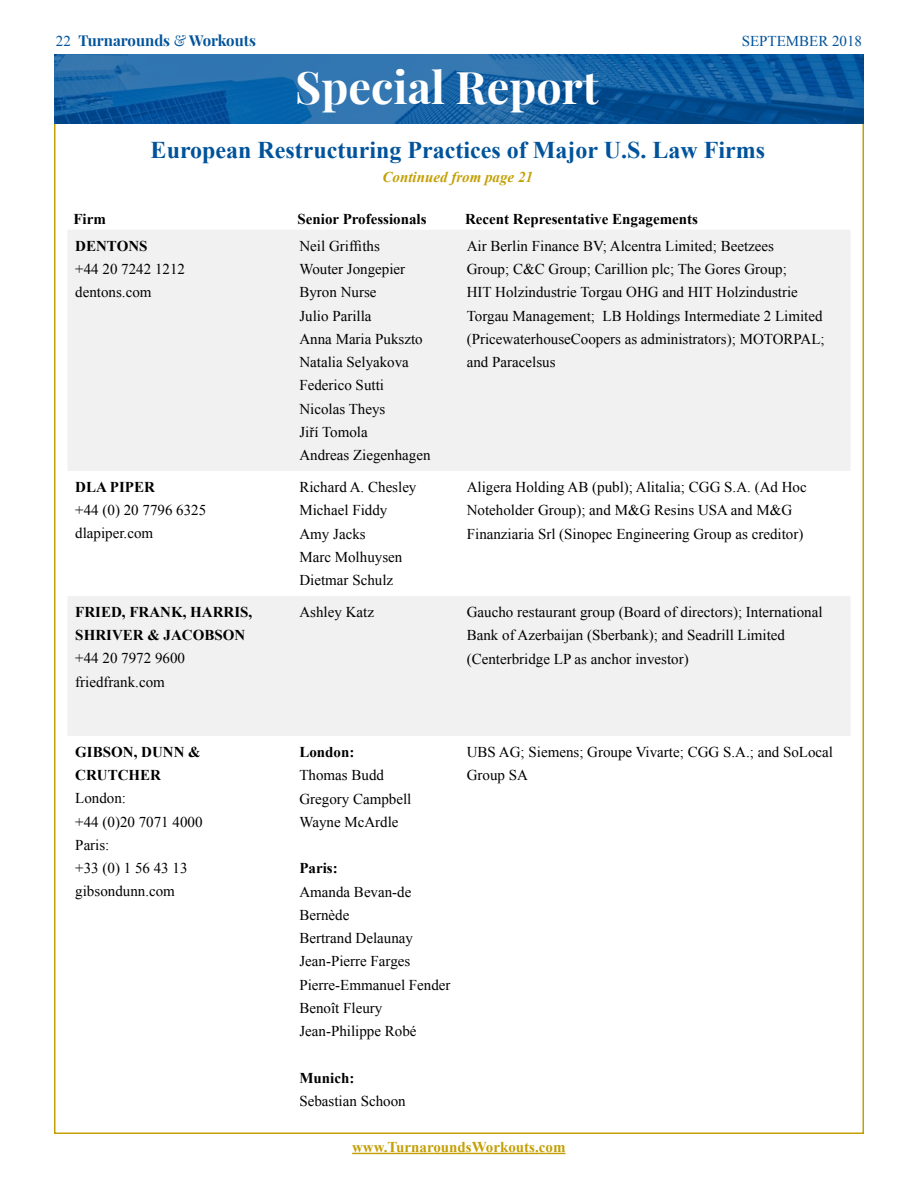
<style>
.page{position:relative;width:918px;height:1188px;background:#fff}
.page>*{position:absolute;margin:0;border:0;box-sizing:border-box;transform-origin:0 0}
.t1{font:700 45px "Playfair Display";color:#fff}
.t2{font:700 24px "Times New Roman";color:#00539b}
.t3{font:15px/23.2px "Times New Roman";color:#000}
.t4{font:700 15px/23.2px "Times New Roman";color:#000}
.t5{font:700 15px "Times New Roman";color:#c4a006}
.t6{font:700 15px "Playfair Display";color:#00539b}
.t7{font:italic 700 15px "Times New Roman";color:#c4a006}
.t8{font:15px "Times New Roman";color:#00539b}
.s1{font-family:"Times New Roman";font-weight:400}
.s2{font-weight:400}
</style>
<div class="page">
<hr style="left:352px;top:1153px;width:214px;height:1px;background:#c4a006">
<svg style="left:68px;top:230px;width:782px;height:506px;fill:#f1f1f2"></svg>
<svg style="left:54px;top:54px;width:810px;height:69px;background:#1863a4"></svg>
<p class="t6" style="left:56px;top:30px;width:202px"><span class="s1">22</span> Turnarounds <span class="s2">&amp;</span> Workouts</p>
<p class="t8" style="left:742px;top:30px;width:122px">SEPTEMBER 2018</p>
<h1 class="t1" style="left:295px;top:59px;width:305px">Special Report</h1>
<h2 class="t2" style="left:151px;top:134px;width:616px">European Restructuring Practices of Major U.S. Law Firms</h2>
<p class="t7" style="left:383px;top:167px;width:152px">Continued from page 21</p>
<p class="t4" style="left:74px;top:207px;width:34px">Firm</p>
<p class="t4" style="left:298px;top:207px;width:131px">Senior Professionals</p>
<p class="t4" style="left:465px;top:207px;width:235px">Recent Representative Engagements</p>
<p class="t4" style="left:75px;top:234px;width:74px">DENTONS</p>
<p class="t3" style="left:75px;top:257px;width:111px">+44 20 7242 1212 dentons.com</p>
<p class="t3" style="left:299px;top:234px;width:133px">Neil Griffiths<br>Wouter Jongepier<br>Byron Nurse<br>Julio Parilla<br>Anna Maria Pukszto<br>Natalia Selyakova<br>Federico Sutti<br>Nicolas Theys<br>Jiří Tomola<br>Andreas Ziegenhagen</p>
<p class="t3" style="left:467px;top:234px;width:359px">Air Berlin Finance BV; Alcentra Limited; Beetzees<br>Group; C&amp;C Group; Carillion plc; The Gores Group;<br>HIT Holzindustrie Torgau OHG and HIT Holzindustrie Torgau Management; LB Holdings Intermediate 2 Limited (PricewaterhouseCoopers as administrators); MOTORPAL; and Paracelsus</p>
<p class="t4" style="left:75px;top:475px;width:81px">DLA PIPER</p>
<p class="t3" style="left:75px;top:498px;width:132px">+44 (0) 20 7796 6325 dlapiper.com</p>
<p class="t4" style="left:75px;top:600px;width:179px">FRIED, FRANK, HARRIS,<br>SHRIVER &amp; JACOBSON</p>
<p class="t3" style="left:75px;top:647px;width:111px">+44 20 7972 9600 friedfrank.com</p>
<p class="t4" style="left:75px;top:740px;width:127px">GIBSON, DUNN &amp;<br>CRUTCHER</p>
<p class="t3" style="left:75px;top:787px;width:129px">London:<br>+44 (0)20 7071 4000<br>Paris:<br>+33 (0) 1 56 43 13 gibsondunn.com</p>
<p class="t3" style="left:299px;top:475px;width:119px">Richard A. Chesley<br>Michael Fiddy<br>Amy Jacks<br>Marc Molhuysen<br>Dietmar Schulz</p>
<p class="t3" style="left:467px;top:475px;width:341px">Aligera Holding AB (publ); Alitalia; CGG S.A. (Ad Hoc<br>Noteholder Group); and M&amp;G Resins USA and M&amp;G<br>Finanziaria Srl (Sinopec Engineering Group as creditor)</p>
<p class="t3" style="left:299px;top:600px;width:76px">Ashley Katz</p>
<p class="t3" style="left:467px;top:600px;width:357px">Gaucho restaurant group (Board of directors); International<br>Bank of Azerbaijan (Sberbank); and Seadrill Limited (Centerbridge LP as anchor investor)</p>
<p class="t4" style="left:299px;top:740px;width:57px">London:</p>
<p class="t3" style="left:299px;top:764px;width:114px">Thomas Budd<br>Gregory Campbell<br>Wayne McArdle</p>
<p class="t4" style="left:299px;top:856px;width:40px">Paris:</p>
<p class="t3" style="left:299px;top:880px;width:153px">Amanda Bevan-de<br>Bernède<br>Bertrand Delaunay<br>Jean-Pierre Farges<br>Pierre-Emmanuel Fender<br>Benoît Fleury<br>Jean-Philippe Robé</p>
<p class="t4" style="left:299px;top:1066px;width:57px">Munich:</p>
<p class="t3" style="left:299px;top:1089px;width:108px">Sebastian Schoon</p>
<p class="t3" style="left:467px;top:740px;width:368px">UBS AG; Siemens; Groupe Vivarte; CGG S.A.; and SoLocal<br>Group SA</p>
<p class="t5" style="left:352px;top:1136px;width:215px">www.TurnaroundsWorkouts.com</p>
</div>
